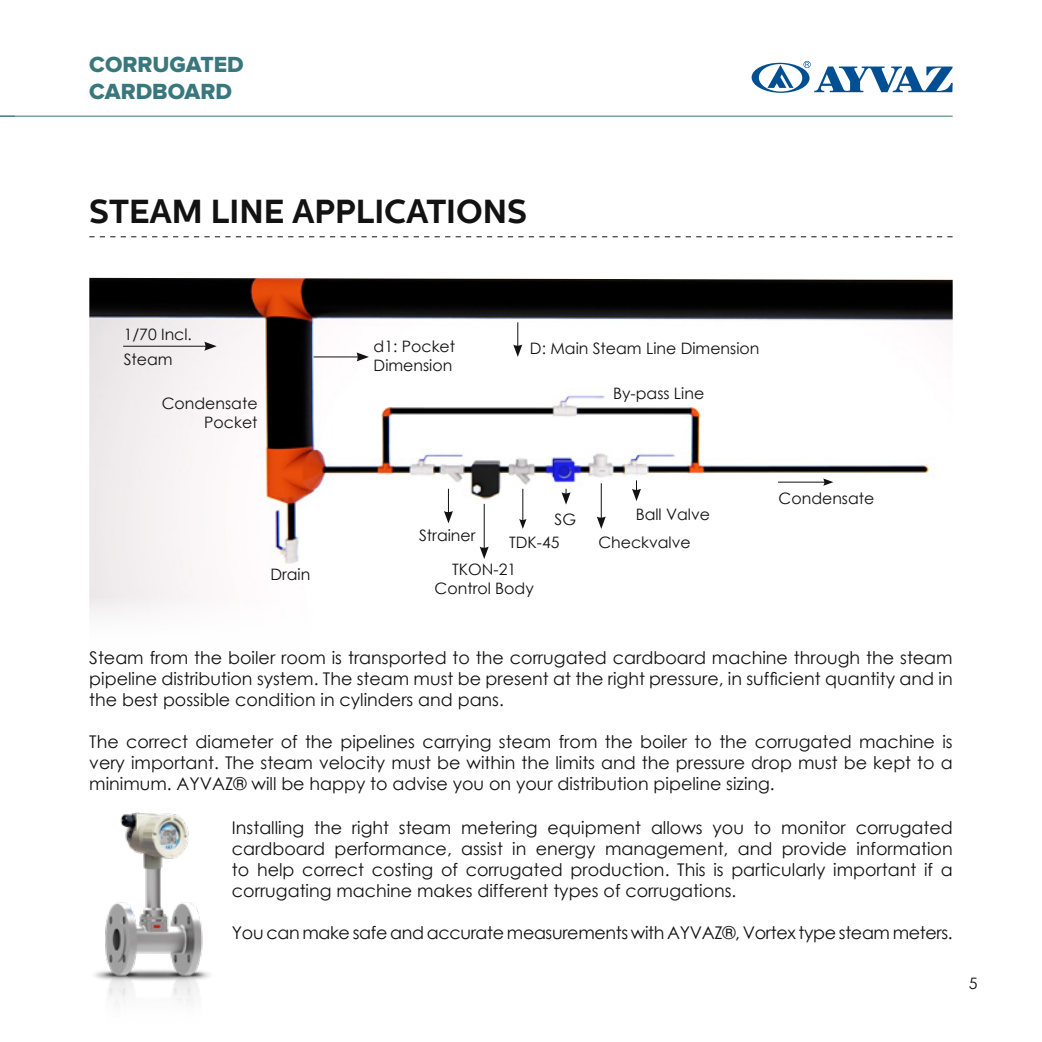
<style>
.page{position:relative;width:1042px;height:1042px;background:#fff}
.page>*{position:absolute;margin:0;border:0;box-sizing:border-box;transform-origin:0 0}
.t1{font:700 33.25px "Centrale Sans";color:#121212}
.t2{font:22.75px/26.6px "Proxima Nova Extrabld";color:#38787c}
.t3{font:17.5px/21px "Century Gothic";color:#121212;text-align:justify}
.t4{font:17.5px "Century Gothic";letter-spacing:-.02em;color:#121212}
.t5{font:15.75px/18.9px "Century Gothic";color:#121212}
</style>
<div class="page">
<svg style="left:751px;top:61px;width:201px;height:32px"></svg>
<hr style="left:0;top:116px;width:952px;height:1px;background:#38787c">
<svg style="left:0;top:116px;width:15px;height:1px"></svg>
<svg style="left:89px;top:236px;width:863px;height:1px"></svg>
<img style="left:89px;top:278px;width:863px;height:338px">
<hr style="left:123px;top:346px;width:84px;height:1px;background:#121212">
<svg style="left:204px;top:342px;width:13px;height:9px"></svg>
<hr style="left:778px;top:482px;width:48px;height:1px;background:#121212">
<svg style="left:823px;top:478px;width:10px;height:8px"></svg>
<hr style="left:314px;top:357px;width:45px;height:1px;background:#121212">
<svg style="left:356px;top:352px;width:13px;height:9px"></svg>
<svg style="left:513px;top:322px;width:9px;height:35px"></svg>
<svg style="left:444px;top:489px;width:9px;height:34px"></svg>
<hr style="left:522px;top:489px;width:1px;height:33px;background:#121212">
<svg style="left:519px;top:519px;width:7px;height:10px"></svg>
<hr style="left:601px;top:483px;width:1px;height:36px;background:#121212">
<svg style="left:597px;top:516px;width:9px;height:13px"></svg>
<hr style="left:484px;top:504px;width:1px;height:45px;background:#121212">
<svg style="left:480px;top:546px;width:9px;height:13px"></svg>
<svg style="left:561px;top:489px;width:9px;height:16px"></svg>
<svg style="left:632px;top:480px;width:9px;height:21px"></svg>
<img style="left:94px;top:812px;width:116px;height:191px">
<h2 class="t2" style="left:89px;top:52px;width:156px">CORRUGATED<br>CARDBOARD</h2>
<h1 class="t1" style="left:89px;top:192px;width:439px">STEAM LINE APPLICATIONS</h1>
<p class="t5" style="left:124px;top:325px;width:70px">1/70 Incl.</p>
<p class="t5" style="left:124px;top:349px;width:50px">Steam</p>
<p class="t5" style="left:162px;top:394px;width:97px;text-align:right">Condensate<br>Pocket</p>
<p class="t5" style="left:374px;top:337px;width:83px">d1: Pocket<br>Dimension</p>
<p class="t5" style="left:530px;top:339px;width:231px">D: Main Steam Line Dimension</p>
<p class="t5" style="left:613px;top:383px;width:93px">By-pass Line</p>
<p class="t5" style="left:270px;top:564px;width:41px">Drain</p>
<p class="t5" style="left:554px;top:510px;width:23px">SG</p>
<p class="t5" style="left:636px;top:504px;width:76px">Ball Valve</p>
<p class="t5" style="left:452px;top:517px;width:66px;line-height:34.5px;text-indent:-33px">Strainer<br>TKON-21</p>
<p class="t5" style="left:435px;top:579px;width:101px">Control Body</p>
<p class="t5" style="left:509px;top:533px;width:52px">TDK-45</p>
<p class="t5" style="left:598px;top:532px;width:94px">Checkvalve</p>
<p class="t5" style="left:778px;top:489px;width:97px">Condensate</p>
<p class="t3" style="left:89px;top:647px;width:865px">Steam from the boiler room is transported to the corrugated cardboard machine through the steam pipeline distribution system. The steam must be present at the right pressure, in sufficient quantity and in the best possible condition in cylinders and pans.</p>
<p class="t3" style="left:89px;top:731px;width:865px">The correct diameter of the pipelines carrying steam from the boiler to the corrugated machine is very important. The steam velocity must be within the limits and the pressure drop must be kept to a minimum. AYVAZ® will be happy to advise you on your distribution pipeline sizing.</p>
<p class="t3" style="left:232px;top:817px;width:722px">Installing the right steam metering equipment allows you to monitor corrugated cardboard performance, assist in energy management, and provide information to help correct costing of corrugated production. This is particularly important if a corrugating machine makes different types of corrugations.</p>
<p class="t4" style="left:232px;top:921px;width:722px">You can make safe and accurate measurements with AYVAZ®, Vortex type steam meters.</p>
<p class="t5" style="left:969px;top:974px;width:10px">5</p>
</div>
